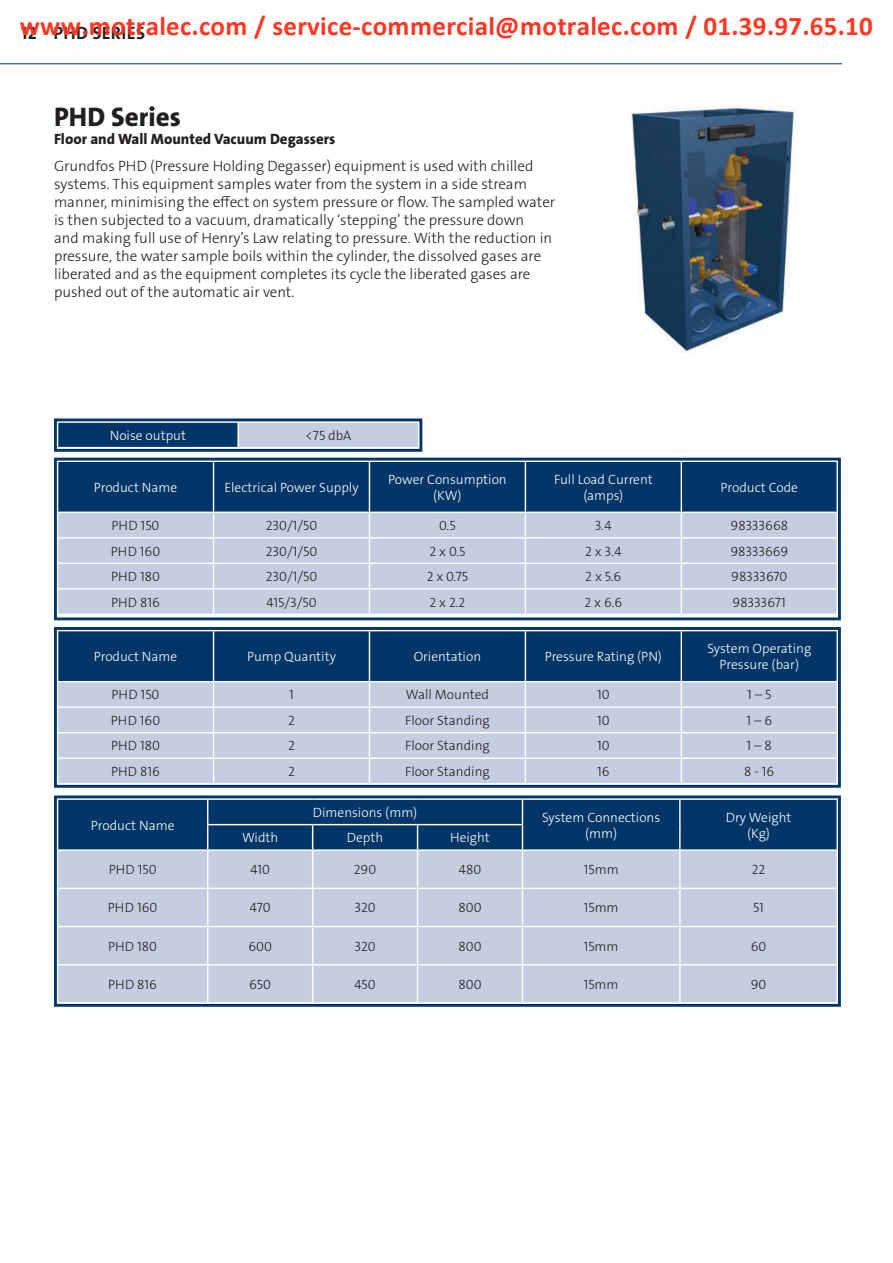
<style>
.page{position:relative;width:893px;height:1263px;background:#fff}
.page>*{position:absolute;margin:0;border:0;box-sizing:border-box;transform-origin:0 0}
.t1{font:700 27px "Calibri";color:#ff3724}
.t2{font:27px "Grundfos The Sans V2 OT 8 XB";color:#231f20}
.t3{font:18px "Grundfos The Sans V2 OT 7 B";letter-spacing:.015em;color:#231f20}
.t4{font:15px/18px "Grundfos The Sans V2 OT 3 L";color:#231f20}
.t5{font:15px "Grundfos The Sans V2 OT 8 XB";color:#231f20}
.t6{font:13.5px "Grundfos The Sans V2 OT 3 L";color:#231f20}
.t7{font:13.5px/16.2px "Grundfos The Sans V2 OT 3 L";color:#fff;text-align:center}
.t8{font:13.5px "Grundfos The Sans V2 OT 3 L";letter-spacing:-.02em;color:#231f20}
</style>
<div class="page">
<hr style="left:0;top:63px;width:842px;height:1px;background:#003667">
<img style="left:631px;top:107px;width:166px;height:245px">
<svg style="left:58px;top:462px;width:779px;height:152px;background:#879fba"></svg>
<hr style="left:836px;top:590px;width:2px;height:24px;background:#fff">
<div style="left:54px;top:458px;width:787px;height:162px;border:3px solid #003667"></div>
<svg style="left:58px;top:631px;width:779px;height:152px;background:#879fba"></svg>
<hr style="left:836px;top:759px;width:2px;height:24px;background:#fff">
<div style="left:54px;top:627px;width:787px;height:161px;border:3px solid #003667"></div>
<div style="left:58px;top:851px;width:778px;height:151px;background:#c5cee0"></div>
<div style="left:58px;top:799px;width:779px;height:50px;background:#003667"></div>
<hr style="left:57px;top:888px;width:151px;height:1px;background:#fff">
<hr style="left:57px;top:926px;width:151px;height:1px;background:#fff">
<hr style="left:57px;top:964px;width:151px;height:1px;background:#fff">
<hr style="left:207px;top:851px;width:1px;height:37px;background:#fff">
<hr style="left:208px;top:888px;width:105px;height:1px;background:#fff">
<hr style="left:207px;top:889px;width:1px;height:37px;background:#fff">
<hr style="left:208px;top:926px;width:105px;height:1px;background:#fff">
<hr style="left:207px;top:927px;width:1px;height:37px;background:#fff">
<hr style="left:208px;top:964px;width:105px;height:1px;background:#fff">
<hr style="left:207px;top:965px;width:1px;height:37px;background:#fff">
<hr style="left:312px;top:851px;width:1px;height:37px;background:#fff">
<hr style="left:313px;top:888px;width:105px;height:1px;background:#fff">
<hr style="left:312px;top:889px;width:1px;height:37px;background:#fff">
<hr style="left:313px;top:926px;width:105px;height:1px;background:#fff">
<hr style="left:312px;top:927px;width:1px;height:37px;background:#fff">
<hr style="left:313px;top:964px;width:105px;height:1px;background:#fff">
<hr style="left:312px;top:965px;width:1px;height:37px;background:#fff">
<hr style="left:417px;top:851px;width:1px;height:37px;background:#fff">
<hr style="left:418px;top:888px;width:104px;height:1px;background:#fff">
<hr style="left:417px;top:889px;width:1px;height:37px;background:#fff">
<hr style="left:418px;top:926px;width:104px;height:1px;background:#fff">
<hr style="left:417px;top:927px;width:1px;height:37px;background:#fff">
<hr style="left:418px;top:964px;width:104px;height:1px;background:#fff">
<hr style="left:417px;top:965px;width:1px;height:37px;background:#fff">
<hr style="left:522px;top:851px;width:1px;height:37px;background:#fff">
<hr style="left:522px;top:888px;width:158px;height:1px;background:#fff">
<hr style="left:522px;top:889px;width:1px;height:37px;background:#fff">
<hr style="left:522px;top:926px;width:158px;height:1px;background:#fff">
<hr style="left:522px;top:927px;width:1px;height:37px;background:#fff">
<hr style="left:522px;top:964px;width:158px;height:1px;background:#fff">
<hr style="left:522px;top:965px;width:1px;height:37px;background:#fff">
<hr style="left:679px;top:851px;width:2px;height:37px;background:#fff">
<hr style="left:680px;top:888px;width:158px;height:1px;background:#fff">
<hr style="left:679px;top:889px;width:2px;height:37px;background:#fff">
<hr style="left:680px;top:926px;width:158px;height:1px;background:#fff">
<hr style="left:679px;top:927px;width:2px;height:37px;background:#fff">
<hr style="left:680px;top:964px;width:158px;height:1px;background:#fff">
<hr style="left:679px;top:965px;width:2px;height:37px;background:#fff">
<div style="left:54px;top:795px;width:787px;height:212px;border:3px solid #003667"></div>
<div style="left:58px;top:422px;width:180px;height:26px;background:#003667"></div>
<div style="left:238px;top:422px;width:181px;height:26px;background:#c5cee0"></div>
<hr style="left:57px;top:421px;width:181px;height:2px;background:#fff">
<hr style="left:57px;top:447px;width:181px;height:1px;background:#fff">
<hr style="left:238px;top:421px;width:181px;height:2px;background:#fff">
<hr style="left:237px;top:423px;width:2px;height:24px;background:#fff">
<hr style="left:238px;top:447px;width:181px;height:1px;background:#fff">
<div style="left:54px;top:418px;width:368px;height:34px;border:3px solid #003667"></div>
<h1 class="t1" style="left:20px;top:15px;width:855px">www.motralec.com / service-commercial@motralec.com / 01.39.97.65.10</h1>
<p class="t3" style="left:21px;top:21px;width:125px">12 PHD SERIES</p>
<h1 class="t2" style="left:54px;top:100px;width:128px">PHD Series</h1>
<p class="t5" style="left:54px;top:130px;width:283px">Floor and Wall Mounted Vacuum Degassers</p>
<p class="t4" style="left:54px;top:157px;width:503px">Grundfos PHD (Pressure Holding Degasser) equipment is used with chilled systems. This equipment samples water from the system in a side stream manner, minimising the effect on system pressure or flow. The sampled water is then subjected to a vacuum, dramatically ‘stepping’ the pressure down<br>and making full use of Henry’s Law relating to pressure. With the reduction in pressure, the water sample boils within the cylinder, the dissolved gases are liberated and as the equipment completes its cycle the liberated gases are pushed out of the automatic air vent.</p>
<p class="t7" style="left:110px;top:427px;width:78px">Noise output</p>
<p class="t6" style="left:305px;top:427px;width:47px">&lt;75 dbA</p>
<p class="t7" style="left:94px;top:479px;width:85px">Product Name</p>
<p class="t7" style="left:224px;top:479px;width:136px">Electrical Power Supply</p>
<p class="t7" style="left:388px;top:471px;width:120px">Power Consumption (KW)</p>
<p class="t7" style="left:554px;top:471px;width:100px">Full Load Current (amps)</p>
<p class="t7" style="left:720px;top:479px;width:79px">Product Code</p>
<p class="t6" style="left:112px;top:517px;width:49px">PHD 150</p>
<p class="t6" style="left:266px;top:517px;width:53px">230/1/50</p>
<p class="t6" style="left:439px;top:517px;width:18px">0.5</p>
<p class="t6" style="left:595px;top:517px;width:18px">3.4</p>
<p class="t6" style="left:730px;top:517px;width:59px">98333668</p>
<p class="t6" style="left:111px;top:542px;width:51px">PHD 160</p>
<p class="t6" style="left:266px;top:542px;width:53px">230/1/50</p>
<p class="t6" style="left:429px;top:542px;width:37px">2x0.5</p>
<p class="t6" style="left:585px;top:542px;width:38px">2x3.4</p>
<p class="t8" style="left:730px;top:542px;width:59px">98333669</p>
<p class="t6" style="left:111px;top:568px;width:50px">PHD 180</p>
<p class="t6" style="left:266px;top:568px;width:53px">230/1/50</p>
<p class="t6" style="left:427px;top:568px;width:43px">2 x 0.75</p>
<p class="t6" style="left:585px;top:568px;width:38px">2 x 5.6</p>
<p class="t8" style="left:731px;top:568px;width:57px">98333670</p>
<p class="t6" style="left:111px;top:593px;width:50px">PHD 816</p>
<p class="t6" style="left:266px;top:593px;width:52px">415/3/50</p>
<p class="t6" style="left:429px;top:593px;width:37px">2x2.2</p>
<p class="t6" style="left:584px;top:593px;width:39px">2 x 6.6</p>
<p class="t8" style="left:733px;top:593px;width:55px">98333671</p>
<p class="t7" style="left:94px;top:649px;width:85px">Product Name</p>
<p class="t7" style="left:247px;top:649px;width:90px">Pump Quantity</p>
<p class="t7" style="left:414px;top:649px;width:69px">Orientation</p>
<p class="t7" style="left:545px;top:649px;width:119px">Pressure Rating (PN)</p>
<p class="t7" style="left:707px;top:640px;width:105px">System Operating<br>Pressure (bar)</p>
<p class="t6" style="left:112px;top:686px;width:49px">PHD 150</p>
<p class="t6" style="left:289px;top:686px;width:6px">1</p>
<p class="t6" style="left:406px;top:686px;width:85px">Wall Mounted</p>
<p class="t6" style="left:597px;top:686px;width:14px">10</p>
<p class="t6" style="left:747px;top:686px;width:26px">1–5</p>
<p class="t6" style="left:111px;top:712px;width:51px">PHD 160</p>
<p class="t6" style="left:288px;top:712px;width:8px">2</p>
<p class="t6" style="left:405px;top:712px;width:86px">Floor Standing</p>
<p class="t6" style="left:597px;top:712px;width:14px">10</p>
<p class="t6" style="left:746px;top:712px;width:27px">1–6</p>
<p class="t6" style="left:111px;top:737px;width:50px">PHD 180</p>
<p class="t6" style="left:288px;top:737px;width:8px">2</p>
<p class="t6" style="left:405px;top:737px;width:86px">Floor Standing</p>
<p class="t6" style="left:597px;top:737px;width:14px">10</p>
<p class="t6" style="left:747px;top:737px;width:27px">1–8</p>
<p class="t6" style="left:111px;top:763px;width:50px">PHD 816</p>
<p class="t6" style="left:288px;top:763px;width:8px">2</p>
<p class="t6" style="left:405px;top:763px;width:86px">Floor Standing</p>
<p class="t6" style="left:597px;top:763px;width:14px">16</p>
<p class="t6" style="left:744px;top:763px;width:32px">8-16</p>
<p class="t7" style="left:91px;top:817px;width:85px">Product Name</p>
<p class="t7" style="left:313px;top:804px;width:106px">Dimensions (mm)</p>
<p class="t7" style="left:542px;top:809px;width:120px">System Connections (mm)</p>
<p class="t7" style="left:726px;top:809px;width:67px">Dry Weight</p>
<p class="t7" style="left:242px;top:830px;width:38px">Width</p>
<p class="t7" style="left:747px;top:825px;width:24px">(Kg)</p>
<p class="t7" style="left:347px;top:830px;width:38px">Depth</p>
<p class="t7" style="left:450px;top:830px;width:41px">Height</p>
<p class="t6" style="left:109px;top:861px;width:49px">PHD 150</p>
<p class="t6" style="left:250px;top:861px;width:21px">410</p>
<p class="t6" style="left:354px;top:861px;width:24px">290</p>
<p class="t6" style="left:459px;top:861px;width:24px">480</p>
<p class="t6" style="left:584px;top:861px;width:36px">15mm</p>
<p class="t6" style="left:752px;top:861px;width:15px">22</p>
<p class="t6" style="left:108px;top:899px;width:51px">PHD 160</p>
<p class="t6" style="left:250px;top:899px;width:22px">470</p>
<p class="t6" style="left:354px;top:899px;width:23px">320</p>
<p class="t6" style="left:458px;top:899px;width:25px">800</p>
<p class="t6" style="left:584px;top:899px;width:36px">15mm</p>
<p class="t6" style="left:753px;top:899px;width:12px">51</p>
<p class="t6" style="left:108px;top:937px;width:50px">PHD 180</p>
<p class="t6" style="left:248px;top:937px;width:25px">600</p>
<p class="t6" style="left:354px;top:937px;width:23px">320</p>
<p class="t6" style="left:458px;top:937px;width:25px">800</p>
<p class="t6" style="left:584px;top:937px;width:36px">15mm</p>
<p class="t6" style="left:751px;top:937px;width:17px">60</p>
<p class="t6" style="left:108px;top:975px;width:50px">PHD 816</p>
<p class="t6" style="left:249px;top:975px;width:23px">650</p>
<p class="t6" style="left:354px;top:975px;width:23px">450</p>
<p class="t6" style="left:458px;top:975px;width:25px">800</p>
<p class="t6" style="left:584px;top:975px;width:36px">15mm</p>
<p class="t6" style="left:751px;top:975px;width:17px">90</p>
</div>
